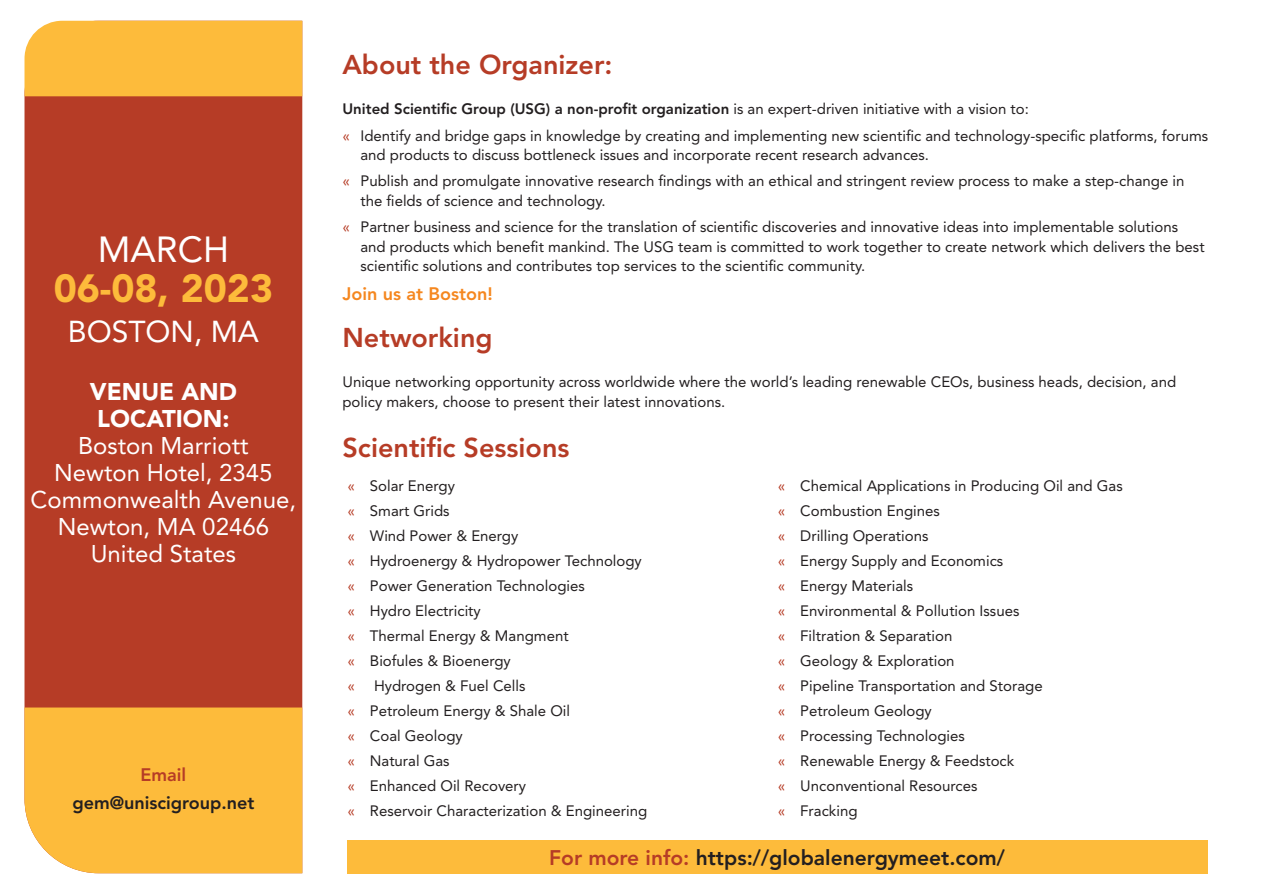
<style>
.page{position:relative;width:1263px;height:894px;background:#fff}
.page>*{position:absolute;margin:0;border:0;box-sizing:border-box;transform-origin:0 0}
.Pa1{font:900 39px "Avenir LT Std";color:#fdbb3b}
.Pa1-2{font:36px "Avenir LT Std";color:#fff}
.Pa1-3{font:30px "Avenir LT Std";color:#fff}
.Pa6{font:800 27px "Avenir LT Std";color:#b63c26}
.Pa1-4{font:24px/27px "Avenir LT Std";color:#fff;text-align:center}
.Pa1-5{font:900 24px/27px "Avenir LT Std";color:#fff;text-align:center}
.Pa0{font:800 21px "Avenir LT Std";color:#231f20}
.t1{font:800 18px/27.6px "Avenir LT Std";color:#231f20;text-align:center}
.t2{font:800 18px "Avenir LT Std";color:#f5871f}
.t3{font:15px/19.5px "Avenir LT Std";color:#231f20}
.t4{font:800 15px "Avenir LT Std";color:#231f20}
.t5{font:15px "Avenir LT Std";color:#b63c26}
.s1{color:#b63c26}
.s2{font-weight:400}
</style>
<div class="page">
<div style="left:25px;top:96px;width:277px;height:611px;background:#b63c26"></div>
<div style="left:25px;top:21px;width:277px;height:75px;background:#fdbb3b"></div>
<div style="left:25px;top:707px;width:277px;height:165px;background:#fdbb3b"></div>
<div style="left:347px;top:839px;width:861px;height:33px;background:#fdbb3b"></div>
<p class="Pa1-2" style="left:98px;top:228px;width:133px">MARCH</p>
<p class="Pa1" style="left:54px;top:265px;width:221px">06-08, 2023</p>
<p class="Pa1-3" style="left:68px;top:314px;width:193px">BOSTON, MA</p>
<p class="Pa1-5" style="left:90px;top:378px;width:149px">VENUE AND<br>LOCATION:</p>
<p class="Pa1-4" style="left:31px;top:432px;width:267px">Boston Marriott<br>Newton Hotel, 2345<br>Commonwealth Avenue,<br>Newton, MA 02466<br>United States</p>
<p class="t1" style="left:72px;top:760px;width:184px"><span class="s1">Email </span>gem@uniscigroup.net</p>
<p class="Pa6" style="left:342px;top:49px;width:271px">About the Organizer:</p>
<p class="t4" style="left:342px;top:100px;width:688px">United Scientific Group (USG) a non-profit organization <span class="s2">is an expert-driven initiative with a vision to:</span></p>
<p class="t3" style="left:360px;top:126px;width:849px;text-indent:-18px"><span class="s1">«</span> Identify and bridge gaps in knowledge by creating and implementing new scientific and technology-specific platforms, forums and products to discuss bottleneck issues and incorporate recent research advances.</p>
<p class="t3" style="left:360px;top:171px;width:825px;text-indent:-18px"><span class="s1">«</span> Publish and promulgate innovative research findings with an ethical and stringent review process to make a step-change in the fields of science and technology.</p>
<p class="t3" style="left:360px;top:217px;width:845px;text-indent:-18px"><span class="s1">«</span> Partner business and science for the translation of scientific discoveries and innovative ideas into implementable solutions and products which benefit mankind. The USG team is committed to work together to create network which delivers the best scientific solutions and contributes top services to the scientific community.</p>
<p class="t2" style="left:342px;top:282px;width:152px">Join us at Boston!</p>
<p class="Pa6" style="left:342px;top:322px;width:151px">Networking</p>
<p class="t3" style="left:342px;top:372px;width:835px">Unique networking opportunity across worldwide where the world’s leading renewable CEOs, business heads, decision, and policy makers, choose to present their latest innovations.</p>
<p class="Pa6" style="left:342px;top:432px;width:229px">Scientific Sessions</p>
<p class="t3" style="left:347px;top:475px;width:109px"><span class="s1">«</span> Solar Energy</p>
<p class="t3" style="left:347px;top:500px;width:104px"><span class="s1">«</span> Smart Grids</p>
<p class="t3" style="left:347px;top:525px;width:172px"><span class="s1">«</span> Wind Power &amp; Energy</p>
<p class="t3" style="left:347px;top:550px;width:296px"><span class="s1">«</span> Hydroenergy &amp; Hydropower Technology</p>
<p class="t3" style="left:347px;top:575px;width:239px"><span class="s1">«</span> Power Generation Technologies</p>
<p class="t3" style="left:347px;top:600px;width:135px"><span class="s1">«</span> Hydro Electricity</p>
<p class="t3" style="left:347px;top:625px;width:223px"><span class="s1">«</span> Thermal Energy &amp; Mangment</p>
<p class="t3" style="left:347px;top:650px;width:165px"><span class="s1">«</span> Biofules &amp; Bioenergy</p>
<p class="t5" style="left:347px;top:676px;width:9px">«</p>
<p class="t3" style="left:374px;top:675px;width:153px">Hydrogen &amp; Fuel Cells</p>
<p class="t3" style="left:347px;top:700px;width:224px"><span class="s1">«</span> Petroleum Energy &amp; Shale Oil</p>
<p class="t3" style="left:347px;top:725px;width:117px"><span class="s1">«</span> Coal Geology</p>
<p class="t3" style="left:347px;top:750px;width:104px"><span class="s1">«</span> Natural Gas</p>
<p class="t3" style="left:347px;top:775px;width:180px"><span class="s1">«</span> Enhanced Oil Recovery</p>
<p class="t3" style="left:347px;top:800px;width:301px"><span class="s1">«</span> Reservoir Characterization &amp; Engineering</p>
<p class="t3" style="left:778px;top:475px;width:346px"><span class="s1">«</span> Chemical Applications in Producing Oil and Gas</p>
<p class="t3" style="left:778px;top:500px;width:164px"><span class="s1">«</span> Combustion Engines</p>
<p class="t3" style="left:778px;top:525px;width:152px"><span class="s1">«</span> Drilling Operations</p>
<p class="t3" style="left:778px;top:550px;width:227px"><span class="s1">«</span> Energy Supply and Economics</p>
<p class="t3" style="left:778px;top:575px;width:137px"><span class="s1">«</span> Energy Materials</p>
<p class="t3" style="left:778px;top:600px;width:243px"><span class="s1">«</span> Environmental &amp; Pollution Issues</p>
<p class="t3" style="left:778px;top:625px;width:176px"><span class="s1">«</span> Filtration &amp; Separation</p>
<p class="t3" style="left:778px;top:650px;width:178px"><span class="s1">«</span> Geology &amp; Exploration</p>
<p class="t3" style="left:778px;top:675px;width:266px"><span class="s1">«</span> Pipeline Transportation and Storage</p>
<p class="t3" style="left:778px;top:700px;width:155px"><span class="s1">«</span> Petroleum Geology</p>
<p class="t3" style="left:778px;top:725px;width:189px"><span class="s1">«</span> Processing Technologies</p>
<p class="t3" style="left:778px;top:750px;width:238px"><span class="s1">«</span> Renewable Energy &amp; Feedstock</p>
<p class="t3" style="left:778px;top:775px;width:201px"><span class="s1">«</span> Unconventional Resources</p>
<p class="t3" style="left:778px;top:800px;width:81px"><span class="s1">«</span> Fracking</p>
<p class="Pa0" style="left:549px;top:844px;width:457px"><span class="s1">For more info:</span> https://globalenergymeet.com/</p>
</div>
